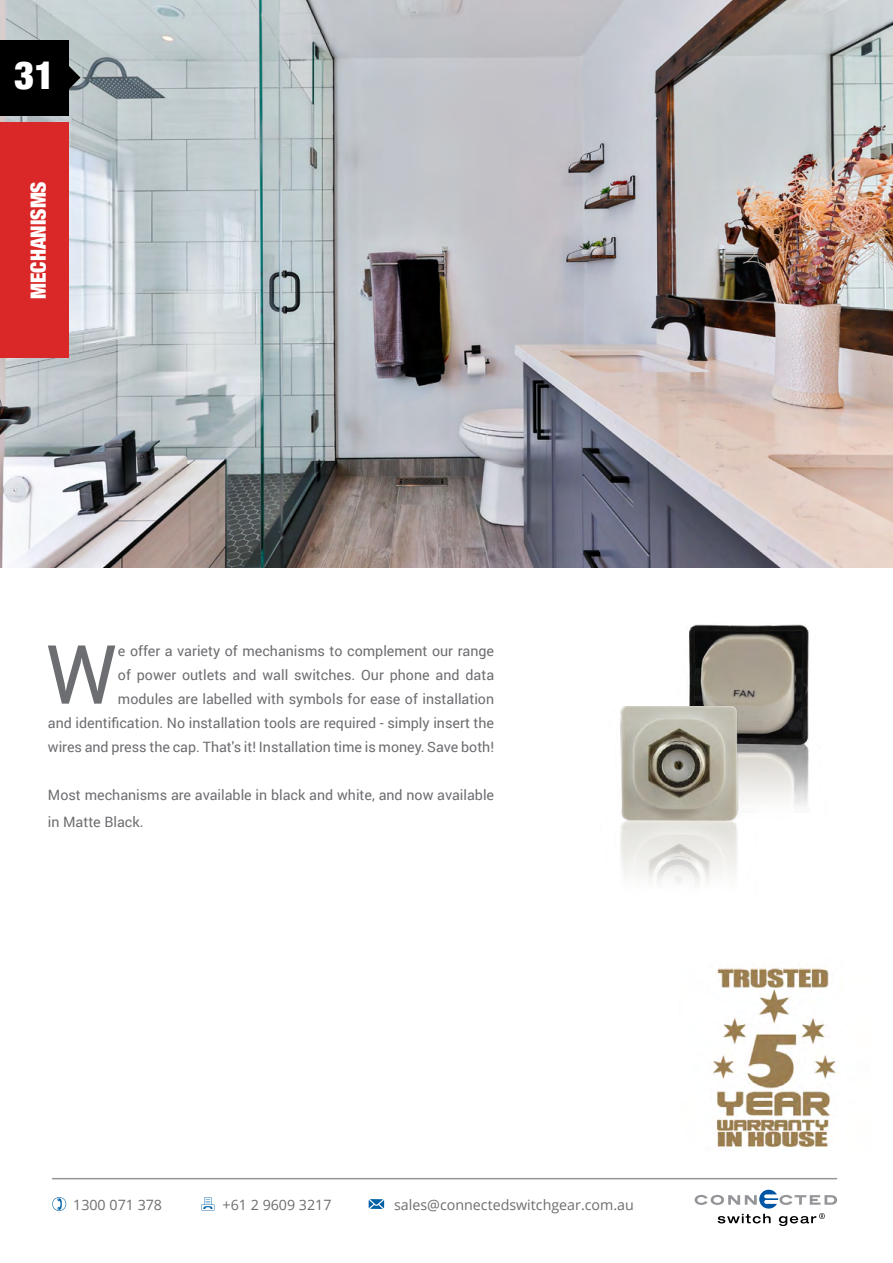
<style>
.page{position:relative;width:893px;height:1263px;background:#fff}
.page>*{position:absolute;margin:0;border:0;box-sizing:border-box;transform-origin:0 0}
.t1{font:81.75px "Roboto";color:#6d6e71}
.t2{font:900 condensed 39px "Helvetica Neue LT Com";color:#fff}
.t3{font:900 condensed 21px "Helvetica Neue LT Com";color:#fff}
.t4{font:14.25px/24px "Roboto";color:#6d6e71;text-align:right}
.t5{font:14.25px "Open Sans";color:#6d6e71}
</style>
<div class="page">
<img style="left:0;top:0;width:893px;height:567px">
<hr style="left:52px;top:1178px;width:785px;height:1px;background:#939598">
<svg style="left:52px;top:1197px;width:14px;height:14px"></svg>
<svg style="left:369px;top:1199px;width:15px;height:10px"></svg>
<svg style="left:201px;top:1197px;width:13px;height:13px"></svg>
<svg style="left:695px;top:1190px;width:142px;height:36px"></svg>
<img style="left:668px;top:624px;width:141px;height:182px">
<img style="left:620px;top:707px;width:137px;height:178px">
<img style="left:711px;top:967px;width:128px;height:182px">
<div style="left:0;top:40px;width:69px;height:75px;background:#000"></div>
<div style="left:0;top:123px;width:69px;height:235px;background:#d92827"></div>
<svg style="left:69px;top:66px;width:11px;height:23px"></svg>
<h2 class="t2" style="left:14px;top:52px;width:42px">31</h2>
<h3 class="t3" style="left:26px;top:299px;width:119px;rotate:-90deg">MECHANISMS</h3>
<h1 class="t1" style="left:46px;top:617px;width:74px">W</h1>
<p class="t4" style="left:48px;top:638px;width:448px">e offer a variety of mechanisms to complement our range<br>of power outlets and wall switches. Our phone and data<br>modules are labelled with symbols for ease of installation<br>and identification. No installation tools are required - simply insert the wires and press the cap. That's it! Installation time is money. Save both!</p>
<p class="t4" style="left:48px;top:780px;width:448px;line-height:27px;text-align:left">Most mechanisms are available in black and white, and now available in Matte Black.</p>
<p class="t5" style="left:73px;top:1195px;width:90px">1300 071 378</p>
<p class="t5" style="left:223px;top:1195px;width:110px">+61 2 9609 3217</p>
<p class="t5" style="left:394px;top:1195px;width:241px">sales@connectedswitchgear.com.au</p>
</div>
